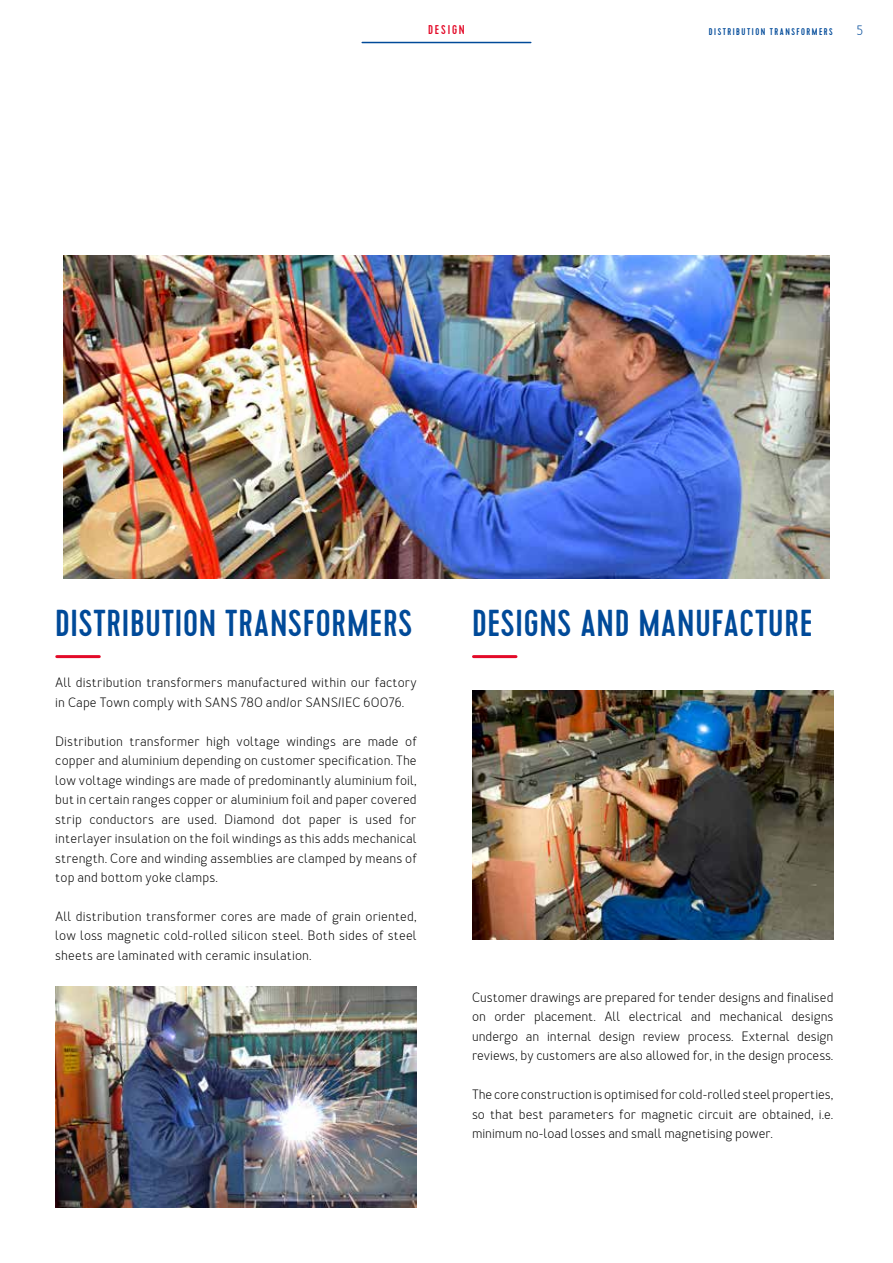
<style>
.page{position:relative;width:893px;height:1263px;background:#fff}
.page>*{position:absolute;margin:0;border:0;box-sizing:border-box;transform-origin:0 0}
.t1{font:500 37.5px "Cervo";letter-spacing:.02em;color:#004a99}
.t2{font:13.5px/19.5px "Merlo";letter-spacing:.01em;color:#000;text-align:justify}
.t3{font:13.5px "Merlo";color:#004a99}
.t4{font:500 12.75px "Cervo";letter-spacing:.14em;color:#e30a28}
.t5{font:500 9.75px "Cervo";letter-spacing:.155em;color:#004a99}
</style>
<div class="page">
<hr style="left:362px;top:42px;width:169px;height:1px;background:#004a99">
<hr style="left:473px;top:655px;width:43px;height:3px;background:#e30a28">
<img style="left:64px;top:255px;width:765px;height:323px">
<img style="left:472px;top:690px;width:361px;height:249px">
<img style="left:55px;top:986px;width:362px;height:222px">
<hr style="left:57px;top:655px;width:42px;height:3px;background:#e30a28">
<p class="t4" style="left:428px;top:23px;width:38px">DESIGN</p>
<p class="t5" style="left:709px;top:26px;width:125px">DISTRIBUTION TRANSFORMERS</p>
<p class="t3" style="left:856px;top:23px;width:8px">5</p>
<h1 class="t1" style="left:55px;top:600px;width:359px">DISTRIBUTION TRANSFORMERS</h1>
<p class="t2" style="left:55px;top:673px;width:363px">All distribution transformers manufactured within our factory in Cape Town comply with SANS 780 and/or SANS/IEC 60076.</p>
<p class="t2" style="left:55px;top:731px;width:363px">Distribution transformer high voltage windings are made of copper and aluminium depending on customer specification. The low voltage windings are made of predominantly aluminium foil, but in certain ranges copper or aluminium foil and paper covered strip conductors are used. Diamond dot paper is used for interlayer insulation on the foil windings as this adds mechanical strength. Core and winding assemblies are clamped by means of top and bottom yoke clamps.</p>
<p class="t2" style="left:55px;top:907px;width:363px">All distribution transformer cores are made of grain oriented, low loss magnetic cold-rolled silicon steel. Both sides of steel sheets are laminated with ceramic insulation.</p>
<h1 class="t1" style="left:472px;top:600px;width:342px">DESIGNS AND MANUFACTURE</h1>
<p class="t2" style="left:472px;top:988px;width:363px">Customer drawings are prepared for tender designs and finalised on order placement. All electrical and mechanical designs undergo an internal design review process. External design reviews, by customers are also allowed for, in the design process.</p>
<p class="t2" style="left:472px;top:1085px;width:363px">The core construction is optimised for cold-rolled steel properties, so that best parameters for magnetic circuit are obtained, i.e. minimum no-load losses and small magnetising power.</p>
</div>
